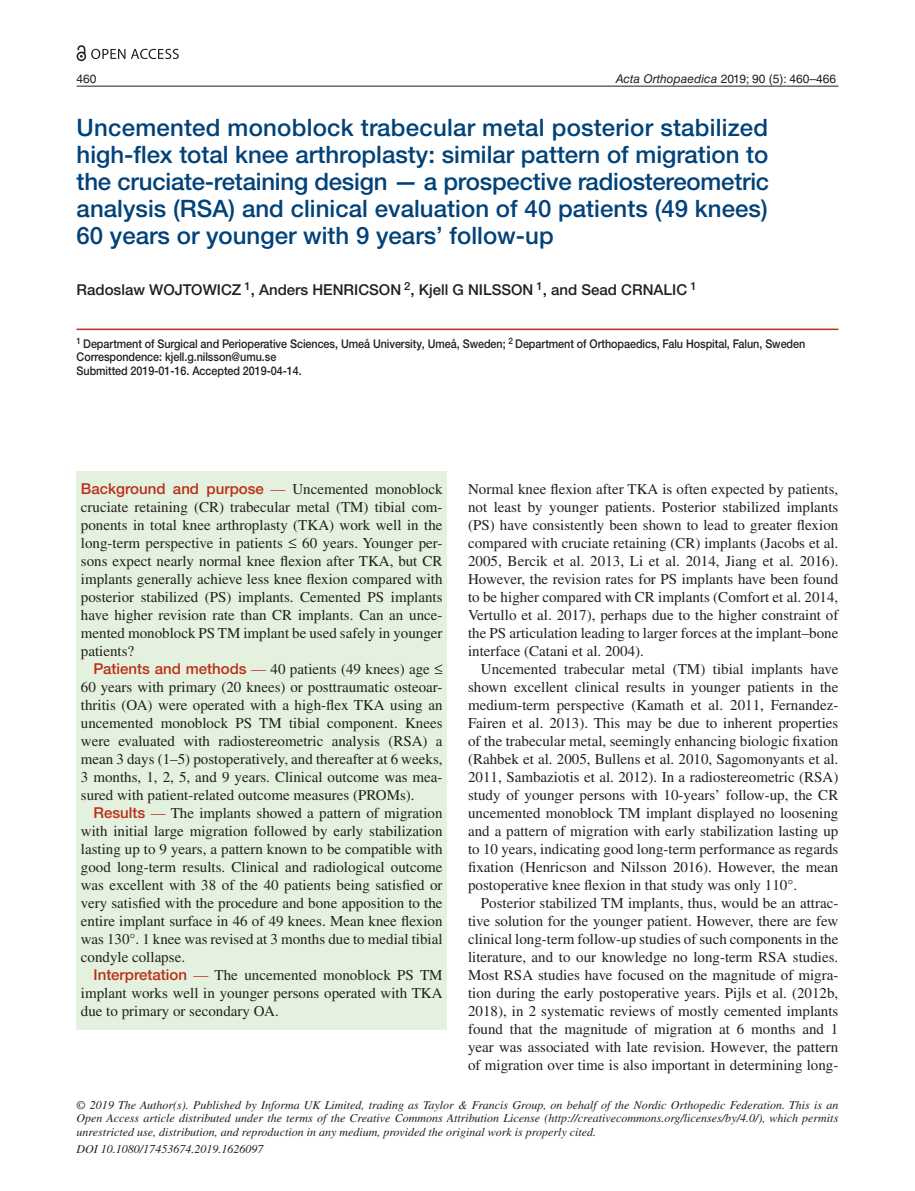
<style>
.page{position:relative;width:915px;height:1191px;background:#fff}
.page>*{position:absolute;margin:0;border:0;box-sizing:border-box;transform-origin:0 0}
.t1{font:500 24px/27px "Helvetica Neue LTW1 G";color:#004279;text-align:justify}
.t2{font:15px/18px "Times LT Std";color:#231f20;text-align:justify}
.t3{font:500 15px "Helvetica Neue LTW1 G";color:#231f20}
.t4{font:500 15px "Helvetica Neue LTW1 G";color:#bc2e18}
.t5{font:italic 12px/13.5px "Times LT Std";color:#231f20;text-align:justify}
.t6{font:500 12px/13.5px "Helvetica Neue LTW1 G";letter-spacing:-.005em;color:#231f20;scale:.9 1}
.t7{font:12px "Helvetica LT Std";color:#231f20}
.s1{font-style:italic}
.s2{font-family:"Times LT Std";font-weight:400}
.s3{font-family:"Times LT Std";font-weight:400;color:#231f20}
.s4{font-family:"Helvetica Neue LTW1 G";font-weight:500;color:#bc2e18}
.s5{color:#bc2e18}
</style>
<div class="page">
<hr style="left:77px;top:86px;width:761px;height:1px;background:#231f20">
<div style="left:77px;top:471px;width:369px;height:558px;background:#e4f1de"></div>
<hr style="left:77px;top:328px;width:761px;height:2px;background:#bc2e18">
<svg style="left:77px;top:45px;width:48px;height:16px"></svg>
<svg style="left:131px;top:49px;width:48px;height:10px"></svg>
<p class="t7" style="left:77px;top:72px;width:22px">460</p>
<p class="t7" style="left:615px;top:72px;width:222px"><span class="s1">Acta Orthopaedica</span> 2019; 90 (5): 460–466</p>
<p class="t1" style="left:77px;top:114px;width:694px">Uncemented monoblock trabecular metal posterior stabilized high-flex total knee arthroplasty: similar pattern of migration to the cruciate-retaining design — a prospective radiostereometric analysis (RSA) and clinical evaluation of 40 patients (49 knees)<br>60 years or younger with 9 years’ follow-up</p>
<p class="t3" style="left:77px;top:281px;width:621px">Radoslaw WOJTOWICZ <sup>1</sup>, Anders HENRICSON <sup>2</sup>, Kjell G NILSSON <sup>1</sup>, and Sead CRNALIC <sup>1</sup></p>
<p class="t6" style="left:77px;top:337px;width:810px"><sup>1</sup> Department of Surgical and Perioperative Sciences, Umeå University, Umeå, Sweden; <sup>2</sup> Department of Orthopaedics, Falu Hospital, Falun, Sweden<br>Correspondence: kjell.g.nilsson@umu.se<br>Submitted 2019-01-16. Accepted 2019-04-14.</p>
<p class="t4" style="left:81px;top:479px;width:363px">Background and purpose <span class="s2">—</span> <span class="s3">Uncemented monoblock</span></p>
<p class="t2" style="left:81px;top:497px;width:363px">cruciate retaining (CR) trabecular metal (TM) tibial com&shy;ponents in total knee arthroplasty (TKA) work well in the long-term perspective in patients ≤ 60 years. Younger per&shy;sons expect nearly normal knee flexion after TKA, but CR implants generally achieve less knee flexion compared with posterior stabilized (PS) implants. Cemented PS implants have higher revision rate than CR implants. Can an unce&shy;mented monoblock PS TM implant be used safely in younger patients?</p>
<p class="t2" style="left:81px;top:659px;width:363px;text-indent:13px"><span class="s4">Patients and methods</span> <span class="s5">—</span> 40 patients (49 knees) age ≤ 60 years with primary (20 knees) or posttraumatic osteoar&shy;thritis (OA) were operated with a high-flex TKA using an uncemented monoblock PS TM tibial component. Knees were evaluated with radiostereometric analysis (RSA) a mean 3 days (1–5) postoperatively, and thereafter at 6 weeks, 3 months, 1, 2, 5, and 9 years. Clinical outcome was mea&shy;sured with patient-related outcome measures (PROMs).</p>
<p class="t2" style="left:81px;top:803px;width:363px;text-indent:13px"><span class="s4">Results</span> <span class="s5">—</span> The implants showed a pattern of migration with initial large migration followed by early stabilization lasting up to 9 years, a pattern known to be compatible with good long-term results. Clinical and radiological outcome was excellent with 38 of the 40 patients being satisfied or very satisfied with the procedure and bone apposition to the entire implant surface in 46 of 49 knees. Mean knee flexion was 130°. 1 knee was revised at 3 months due to medial tibial condyle collapse.</p>
<p class="t2" style="left:81px;top:965px;width:363px;text-indent:13px"><span class="s4">Interpretation</span> <span class="s5">—</span> The uncemented monoblock PS TM implant works well in younger persons operated with TKA due to primary or secondary OA.</p>
<p class="t2" style="left:468px;top:479px;width:371px">Normal knee flexion after TKA is often expected by patients, not least by younger patients. Posterior stabilized implants (PS) have consistently been shown to lead to greater flexion compared with cruciate retaining (CR) implants (Jacobs et al.<br>2005, Bercik et al. 2013, Li et al. 2014, Jiang et al. 2016).<br>However, the revision rates for PS implants have been found to be higher compared with CR implants (Comfort et al. 2014, Vertullo et al. 2017), perhaps due to the higher constraint of the PS articulation leading to larger forces at the implant–bone interface (Catani et al. 2004).</p>
<p class="t2" style="left:468px;top:659px;width:371px;text-indent:13px">Uncemented trabecular metal (TM) tibial implants have shown excellent clinical results in younger patients in the medium-term perspective (Kamath et al. 2011, Fernandez-Fairen et al. 2013). This may be due to inherent properties of the trabecular metal, seemingly enhancing biologic fixation (Rahbek et al. 2005, Bullens et al. 2010, Sagomonyants et al.<br>2011, Sambaziotis et al. 2012). In a radiostereometric (RSA) study of younger persons with 10-years’ follow-up, the CR uncemented monoblock TM implant displayed no loosening and a pattern of migration with early stabilization lasting up to 10 years, indicating good long-term performance as regards fixation (Henricson and Nilsson 2016). However, the mean postoperative knee flexion in that study was only 110°.</p>
<p class="t2" style="left:468px;top:893px;width:371px;text-indent:13px">Posterior stabilized TM implants, thus, would be an attrac&shy;tive solution for the younger patient. However, there are few clinical long-term follow-up studies of such components in the literature, and to our knowledge no long-term RSA studies.<br>Most RSA studies have focused on the magnitude of migra&shy;tion during the early postoperative years. Pijls et al. (2012b, 2018), in 2 systematic reviews of mostly cemented implants found that the magnitude of migration at 6 months and 1 year was associated with late revision. However, the pattern of migration over time is also important in determining long-</p>
<p class="t5" style="left:77px;top:1098px;width:763px">© 2019 The Author(s). Published by Informa UK Limited, trading as Taylor &amp; Francis Group, on behalf of the Nordic Orthopedic Federation. This is an Open Access article distributed under the terms of the Creative Commons Attribution License (http://creativecommons.org/licenses/by/4.0/), which permits unrestricted use, distribution, and reproduction in any medium, provided the original work is properly cited.</p>
<p class="t5" style="left:77px;top:1142px;width:188px">DOI 10.1080/17453674.2019.1626097</p>
</div>
